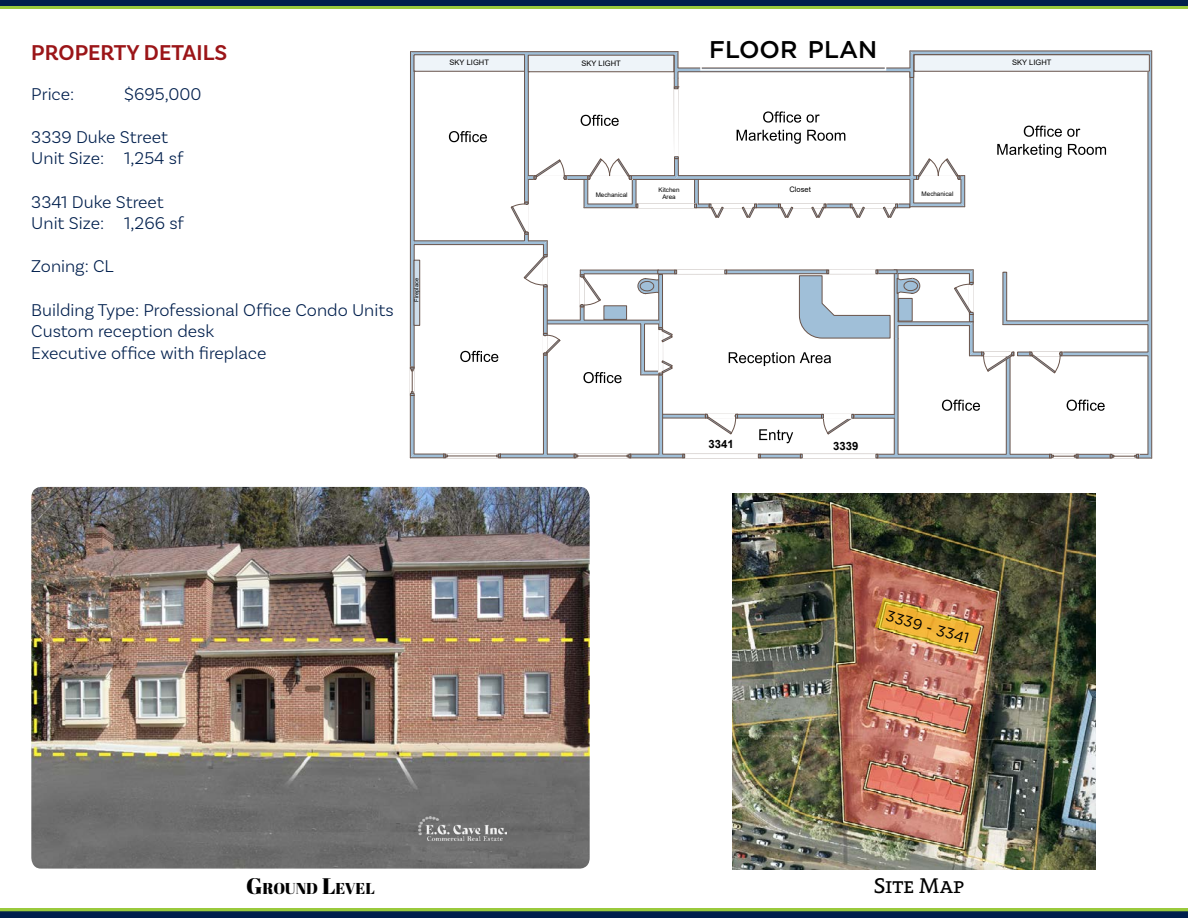
<style>
.page{position:relative;width:1188px;height:918px;background:#fff}
.page>*{position:absolute;margin:0;border:0;box-sizing:border-box;transform-origin:0 0}
.t1{font:500 24.15px "Gotham";color:#000}
.t2{font:600 22.5px "Basic Sans";color:#9b1518}
.t3{font:21px "Clavo";color:#000}
.t4{font:300 18px/21.6px "Basic Sans";color:#001f4d}
.t5{font:15.75px "Abril Fatface";color:#000}
.t6{font:15px "Gotham";color:#000}
.t7{font:700 11.4px "Arial";color:#000}
.t8{font:7.5px "Arial";color:#000}
.t9{font:6.3px/7.5px "Arial";color:#000;text-align:center}
.t10{font:5.7px "Arial";color:#000}
.s1{font-size:22.5px}
</style>
<div class="page">
<img style="left:31px;top:487px;width:559px;height:382px">
<hr style="left:410px;top:458px;width:742px;height:1px;background:#69544b">
<svg style="left:410px;top:51px;width:742px;height:407px"></svg>
<div style="left:700px;top:18px;width:186px;height:53px;border:2px solid #fff"></div>
<img style="left:418px;top:816px;width:88px;height:25px">
<hr style="left:0;top:909px;width:1188px;height:3px;background:#9aca3c">
<svg style="left:0;top:911px;width:1188px;height:7px"></svg>
<hr style="left:0;top:5px;width:1188px;height:4px;background:#9aca3c">
<div style="left:0;top:0;width:1188px;height:6px;background:#001f4d"></div>
<img style="left:732px;top:494px;width:363px;height:375px">
<img style="left:873px;top:596px;width:110px;height:61px">
<p class="t2" style="left:31px;top:39px;width:197px">PROPERTY DETAILS</p>
<p class="t4" style="left:31px;top:83px;width:45px">Price:</p>
<p class="t4" style="left:124px;top:83px;width:79px">$695,000</p>
<p class="t4" style="left:31px;top:126px;width:154px">3339 Duke Street<br>Unit Size: 1,254 sf</p>
<p class="t4" style="left:31px;top:191px;width:154px">3341 Duke Street<br>Unit Size: 1,266 sf</p>
<p class="t4" style="left:31px;top:255px;width:84px">Zoning: CL</p>
<p class="t4" style="left:31px;top:299px;width:364px">Building Type: Professional Office Condo Units<br>Custom reception desk<br>Executive office with fireplace</p>
<p class="t10" style="left:413px;top:302px;width:25px;rotate:-90deg">Fireplace</p>
<p class="t8" style="left:450px;top:57px;width:41px">SKY LIGHT</p>
<p class="t8" style="left:581px;top:58px;width:41px">SKY LIGHT</p>
<h1 class="t1" style="left:709px;top:34px;width:169px">FLOOR PLAN</h1>
<p class="t8" style="left:789px;top:184px;width:23px">Closet</p>
<p class="t9" style="left:659px;top:186px;width:22px">Kitchen<br>Area</p>
<p class="t9" style="left:596px;top:191px;width:33px">Mechanical</p>
<p class="t9" style="left:922px;top:190px;width:33px">Mechanical</p>
<p class="t7" style="left:709px;top:436px;width:27px">3341</p>
<p class="t7" style="left:833px;top:438px;width:27px">3339</p>
<p class="t8" style="left:1012px;top:57px;width:41px">SKY LIGHT</p>
<p class="t6" style="left:889px;top:606px;width:87px;rotate:16deg">3339 - 3341</p>
<p class="t5" style="left:246px;top:877px;width:129px"><span class="s1">G</span>ROUND <span class="s1">L</span>EVEL</p>
<p class="t3" style="left:874px;top:871px;width:92px">Site Map</p>
</div>
